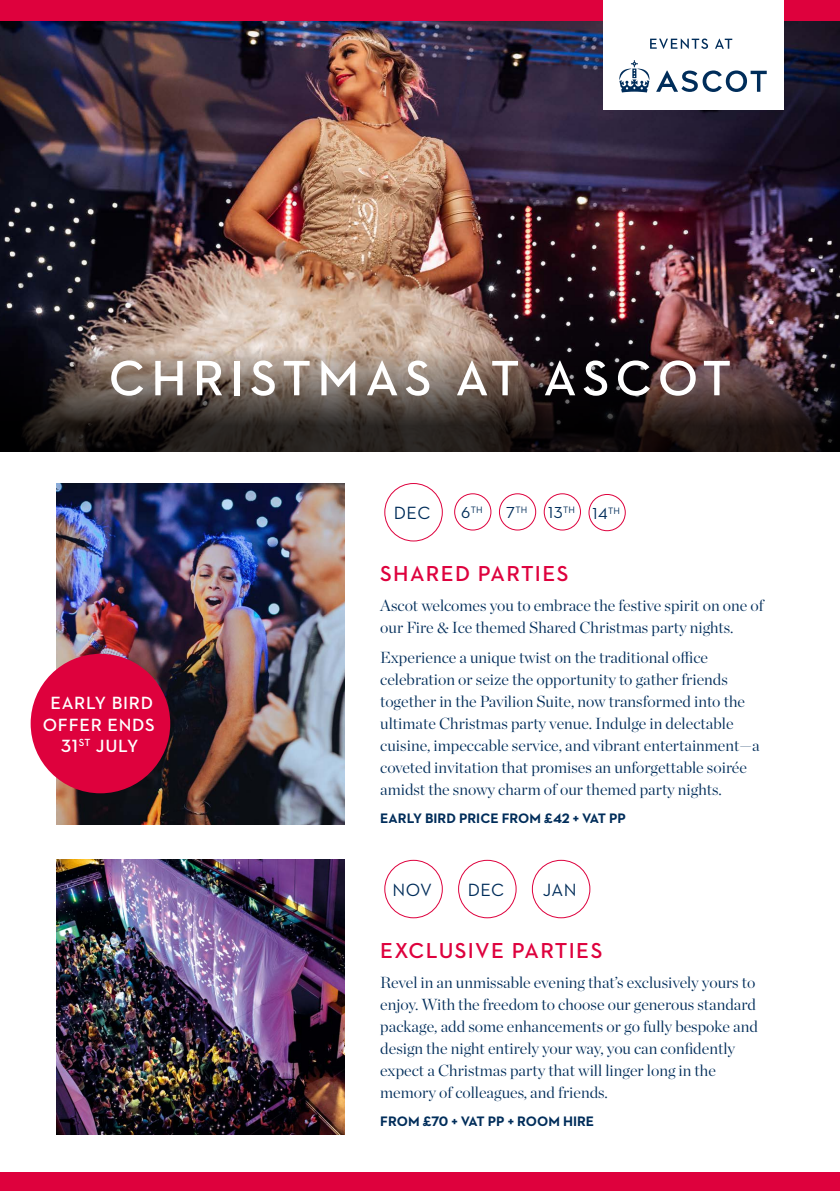
<style>
.page{position:relative;width:840px;height:1191px;background:#fff}
.page>*{position:absolute;margin:0;border:0;box-sizing:border-box;transform-origin:0 0}
.t1{font:600 50.6px "Neutraface 2 Text";letter-spacing:.115em;color:#fff}
.t2{font:600 22px "Neutraface 2 Text";letter-spacing:.06em;color:#de013d}
.t3{font:600 18px/21.6px "Neutraface 2 Text";letter-spacing:.04em;color:#fff;text-align:center}
.t4{font:18px "Neutraface 2 Text";letter-spacing:.02em;color:#002d5a}
.t5{font:16.2px "Neutraface 2 Text";color:#002d5a}
.t6{font:300 16px/22px "Chronicle Display";color:#002d5a}
.t7{font:700 14px "Neutraface 2 Text";color:#002d5a}
.t8{font:9.4px "Neutraface 2 Text";color:#002d5a}
.s1{font-size:16.2px}
</style>
<div class="page">
<img style="left:0;top:20px;width:839px;height:167px">
<img style="left:0;top:187px;width:839px;height:264px">
<img style="left:57px;top:860px;width:287px;height:274px">
<div style="left:384px;top:860px;width:58px;height:58px;border:1px solid #de013d;border-radius:50%"></div>
<div style="left:458px;top:860px;width:58px;height:58px;border:1px solid #de013d;border-radius:50%"></div>
<div style="left:531px;top:860px;width:59px;height:58px;border:1px solid #de013d;border-radius:50%"></div>
<div style="left:454px;top:493px;width:37px;height:37px;border:1px solid #de013d;border-radius:50%"></div>
<div style="left:588px;top:494px;width:37px;height:37px;border:1px solid #de013d;border-radius:50%"></div>
<div style="left:499px;top:493px;width:36px;height:37px;border:1px solid #de013d;border-radius:50%"></div>
<div style="left:543px;top:493px;width:37px;height:37px;border:1px solid #de013d;border-radius:50%"></div>
<div style="left:384px;top:483px;width:58px;height:58px;border:1px solid #de013d;border-radius:50%"></div>
<img style="left:57px;top:483px;width:287px;height:341px">
<div style="left:0;top:0;width:839px;height:20px;background:#de013d"></div>
<div style="left:0;top:1173px;width:839px;height:18px;background:#de013d"></div>
<div style="left:602px;top:0;width:180px;height:110px;background:#fff"></div>
<svg style="left:656px;top:70px;width:110px;height:22px"></svg>
<svg style="left:619px;top:60px;width:30px;height:32px"></svg>
<svg style="left:650px;top:39px;width:81px;height:10px"></svg>
<div style="left:31px;top:654px;width:139px;height:139px;background:#de013d;border-radius:50%"></div>
<h1 class="t1" style="left:109px;top:346px;width:624px">CHRISTMAS AT ASCOT</h1>
<p class="t3" style="left:43px;top:692px;width:113px">EARLY BIRD<br>OFFER ENDS<br>31<sup>ST</sup> JULY</p>
<p class="t4" style="left:394px;top:502px;width:38px">DEC</p>
<p class="t8" style="left:461px;top:504px;width:23px"><span class="s1">6</span>TH</p>
<p class="t5" style="left:592px;top:503px;width:29px">14<sup>TH</sup></p>
<p class="t8" style="left:506px;top:504px;width:23px"><span class="s1">7</span>TH</p>
<p class="t5" style="left:548px;top:502px;width:28px">13<sup>TH</sup></p>
<h2 class="t2" style="left:380px;top:560px;width:189px">SHARED PARTIES</h2>
<p class="t6" style="left:380px;top:593px;width:384px">Ascot welcomes you to embrace the festive spirit on one of our Fire &amp; Ice themed Shared Christmas party nights.</p>
<p class="t6" style="left:380px;top:645px;width:381px">Experience a unique twist on the traditional office celebration or seize the opportunity to gather friends together in the Pavilion Suite, now transformed into the ultimate Christmas party venue. Indulge in delectable cuisine, impeccable service, and vibrant entertainment—a coveted invitation that promises an unforgettable soirée amidst the snowy charm of our themed party nights.</p>
<p class="t7" style="left:380px;top:809px;width:247px">EARLY BIRD PRICE FROM £42 + VAT PP</p>
<p class="t4" style="left:392px;top:878px;width:41px">NOV</p>
<p class="t4" style="left:467px;top:878px;width:38px">DEC</p>
<p class="t4" style="left:542px;top:878px;width:35px">JAN</p>
<h2 class="t2" style="left:380px;top:936px;width:223px">EXCLUSIVE PARTIES</h2>
<p class="t6" style="left:380px;top:970px;width:379px">Revel in an unmissable evening that’s exclusively yours to enjoy. With the freedom to choose our generous standard package, add some enhancements or go fully bespoke and design the night entirely your way, you can confidently expect a Christmas party that will linger long in the memory of colleagues, and friends.</p>
<p class="t7" style="left:380px;top:1112px;width:215px">FROM £70 + VAT PP + ROOM HIRE</p>
</div>
